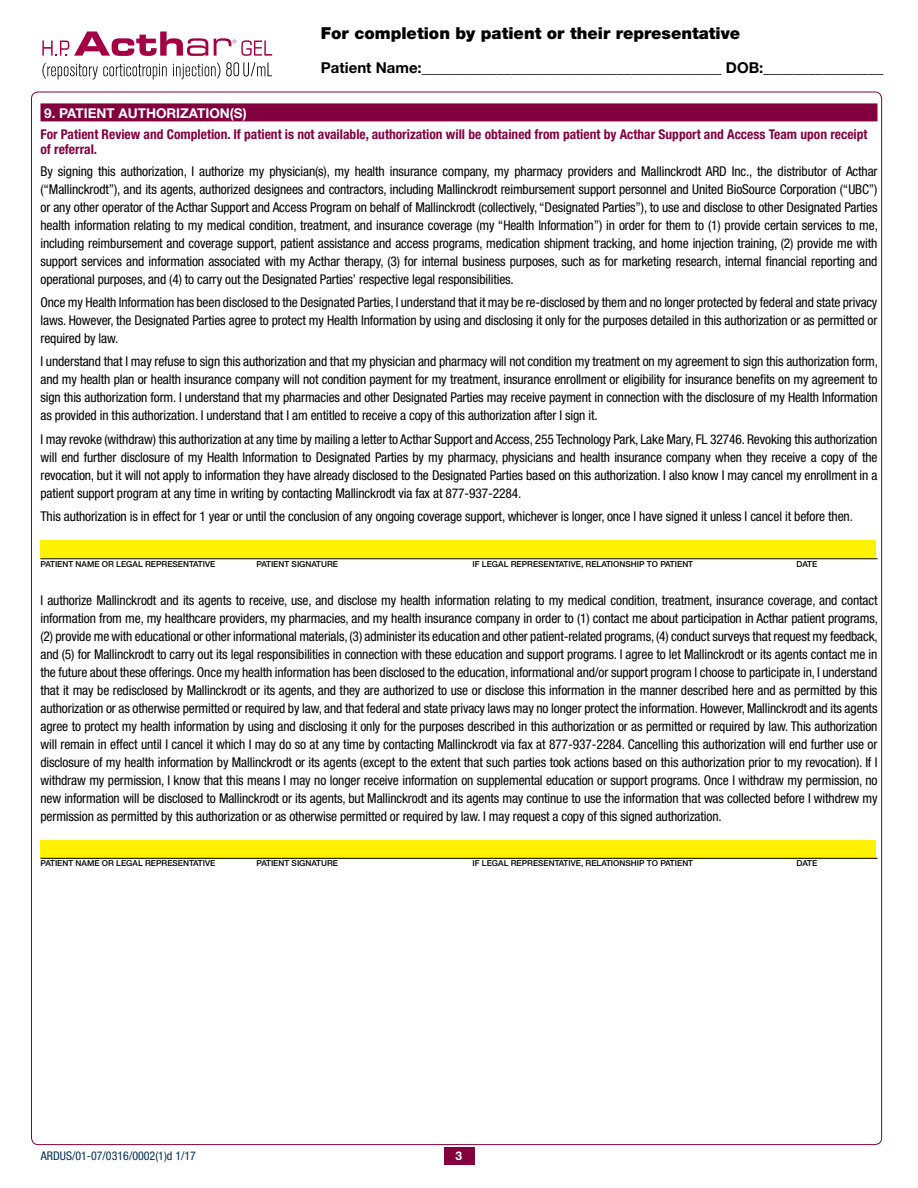
<style>
.page{position:relative;width:918px;height:1188px;background:#fff}
.page>*{position:absolute;margin:0;border:0;box-sizing:border-box;transform-origin:0 0}
.t1{font:900 16.5px "Helvetica Neue LT Std";color:#000}
.t2{font:700 15px "Helvetica Neue LT Std";color:#000}
.t3{font:condensed 13.5px/18px "Helvetica Neue LT Std";letter-spacing:-.01em;color:#000;text-align:justify}
.t4{font:700 condensed 13.5px/15px "Helvetica Neue LT Std";color:#83003f}
.t5{font:700 13.5px "Helvetica Neue LT Std";color:#fff}
.t6{font:condensed 12px "Helvetica Neue LT Std";color:#002d56}
.t7{font:700 12px "Helvetica Neue LT Std";color:#fff}
.t8{font:500 8.25px "Helvetica Neue LT Std";color:#000}
</style>
<div class="page">
<div style="left:444px;top:1148px;width:30px;height:17px;background:#83003f"></div>
<div style="left:41px;top:540px;width:835px;height:19px;background:#fff200"></div>
<div style="left:41px;top:840px;width:835px;height:19px;background:#fff200"></div>
<svg style="left:42px;top:62px;width:125px;height:17px"></svg>
<svg style="left:173px;top:62px;width:47px;height:17px"></svg>
<svg style="left:226px;top:62px;width:46px;height:15px"></svg>
<svg style="left:42px;top:31px;width:166px;height:25px"></svg>
<svg style="left:214px;top:38px;width:58px;height:18px"></svg>
<div style="left:40px;top:103px;width:838px;height:18px;background:#83003f"></div>
<hr style="left:40px;top:559px;width:838px;height:1px;background:#000">
<hr style="left:40px;top:858px;width:838px;height:1px;background:#000">
<p class="t1" style="left:321px;top:23px;width:421px">For completion by patient or their representative</p>
<p class="t2" style="left:321px;top:59px;width:564px">Patient Name:________________________________________ DOB:________________</p>
<p class="t5" style="left:44px;top:104px;width:204px">9. PATIENT AUTHORIZATION(S)</p>
<p class="t4" style="left:40px;top:127px;width:829px">For Patient Review and Completion. If patient is not available, authorization will be obtained from patient by Acthar Support and Access Team upon receipt of referral.</p>
<p class="t3" style="left:40px;top:162px;width:839px">By signing this authorization, I authorize my physician(s), my health insurance company, my pharmacy providers and Mallinckrodt ARD Inc., the distributor of Acthar (“Mallinckrodt”), and its agents, authorized designees and contractors, including Mallinckrodt reimbursement support personnel and United BioSource Corporation (“UBC”) or any other operator of the Acthar Support and Access Program on behalf of Mallinckrodt (collectively, “Designated Parties”), to use and disclose to other Designated Parties health information relating to my medical condition, treatment, and insurance coverage (my “Health Information”) in order for them to (1) provide certain services to me, including reimbursement and coverage support, patient assistance and access programs, medication shipment tracking, and home injection training, (2) provide me with support services and information associated with my Acthar therapy, (3) for internal business purposes, such as for marketing research, internal financial reporting and operational purposes, and (4) to carry out the Designated Parties’ respective legal responsibilities.</p>
<p class="t3" style="left:40px;top:293px;width:838px">Once my Health Information has been disclosed to the Designated Parties, I understand that it may be re-disclosed by them and no longer protected by federal and state privacy laws. However, the Designated Parties agree to protect my Health Information by using and disclosing it only for the purposes detailed in this authorization or as permitted or required by law.</p>
<p class="t3" style="left:40px;top:353px;width:839px">I understand that I may refuse to sign this authorization and that my physician and pharmacy will not condition my treatment on my agreement to sign this authorization form, and my health plan or health insurance company will not condition payment for my treatment, insurance enrollment or eligibility for insurance benefits on my agreement to sign this authorization form. I understand that my pharmacies and other Designated Parties may receive payment in connection with the disclosure of my Health Information as provided in this authorization. I understand that I am entitled to receive a copy of this authorization after I sign it.</p>
<p class="t3" style="left:40px;top:430px;width:839px">I may revoke (withdraw) this authorization at any time by mailing a letter to Acthar Support and Access, 255 Technology Park, Lake Mary, FL 32746. Revoking this authorization will end further disclosure of my Health Information to Designated Parties by my pharmacy, physicians and health insurance company when they receive a copy of the revocation, but it will not apply to information they have already disclosed to the Designated Parties based on this authorization. I also know I may cancel my enrollment in a patient support program at any time in writing by contacting Mallinckrodt via fax at 877-937-2284.</p>
<p class="t3" style="left:40px;top:507px;width:814px">This authorization is in effect for 1 year or until the conclusion of any ongoing coverage support, whichever is longer, once I have signed it unless I cancel it before then.</p>
<p class="t8" style="left:40px;top:559px;width:176px">PATIENT NAME OR LEGAL REPRESENTATIVE</p>
<p class="t8" style="left:257px;top:559px;width:83px">PATIENT SIGNATURE</p>
<p class="t8" style="left:472px;top:559px;width:222px">IF LEGAL REPRESENTATIVE, RELATIONSHIP TO PATIENT</p>
<p class="t8" style="left:796px;top:559px;width:22px">DATE</p>
<p class="t3" style="left:40px;top:591px;width:839px">I authorize Mallinckrodt and its agents to receive, use, and disclose my health information relating to my medical condition, treatment, insurance coverage, and contact information from me, my healthcare providers, my pharmacies, and my health insurance company in order to (1) contact me about participation in Acthar patient programs, (2) provide me with educational or other informational materials, (3) administer its education and other patient-related programs, (4) conduct surveys that request my feedback, and (5) for Mallinckrodt to carry out its legal responsibilities in connection with these education and support programs. I agree to let Mallinckrodt or its agents contact me in the future about these offerings. Once my health information has been disclosed to the education, informational and/or support program I choose to participate in, I understand that it may be redisclosed by Mallinckrodt or its agents, and they are authorized to use or disclose this information in the manner described here and as permitted by this authorization or as otherwise permitted or required by law, and that federal and state privacy laws may no longer protect the information. However, Mallinckrodt and its agents agree to protect my health information by using and disclosing it only for the purposes described in this authorization or as permitted or required by law. This authorization will remain in effect until I cancel it which I may do so at any time by contacting Mallinckrodt via fax at 877-937-2284. Cancelling this authorization will end further use or disclosure of my health information by Mallinckrodt or its agents (except to the extent that such parties took actions based on this authorization prior to my revocation). If I withdraw my permission, I know that this means I may no longer receive information on supplemental education or support programs. Once I withdraw my permission, no new information will be disclosed to Mallinckrodt or its agents, but Mallinckrodt and its agents may continue to use the information that was collected before I withdrew my permission as permitted by this authorization or as otherwise permitted or required by law. I may request a copy of this signed authorization.</p>
<p class="t8" style="left:40px;top:858px;width:176px">PATIENT NAME OR LEGAL REPRESENTATIVE</p>
<p class="t8" style="left:257px;top:858px;width:83px">PATIENT SIGNATURE</p>
<p class="t8" style="left:472px;top:858px;width:222px">IF LEGAL REPRESENTATIVE, RELATIONSHIP TO PATIENT</p>
<p class="t8" style="left:796px;top:858px;width:22px">DATE</p>
<p class="t6" style="left:41px;top:1149px;width:157px">ARDUS/01-07/0316/0002(1)d 1/17</p>
<p class="t7" style="left:455px;top:1148px;width:8px">3</p>
</div>
